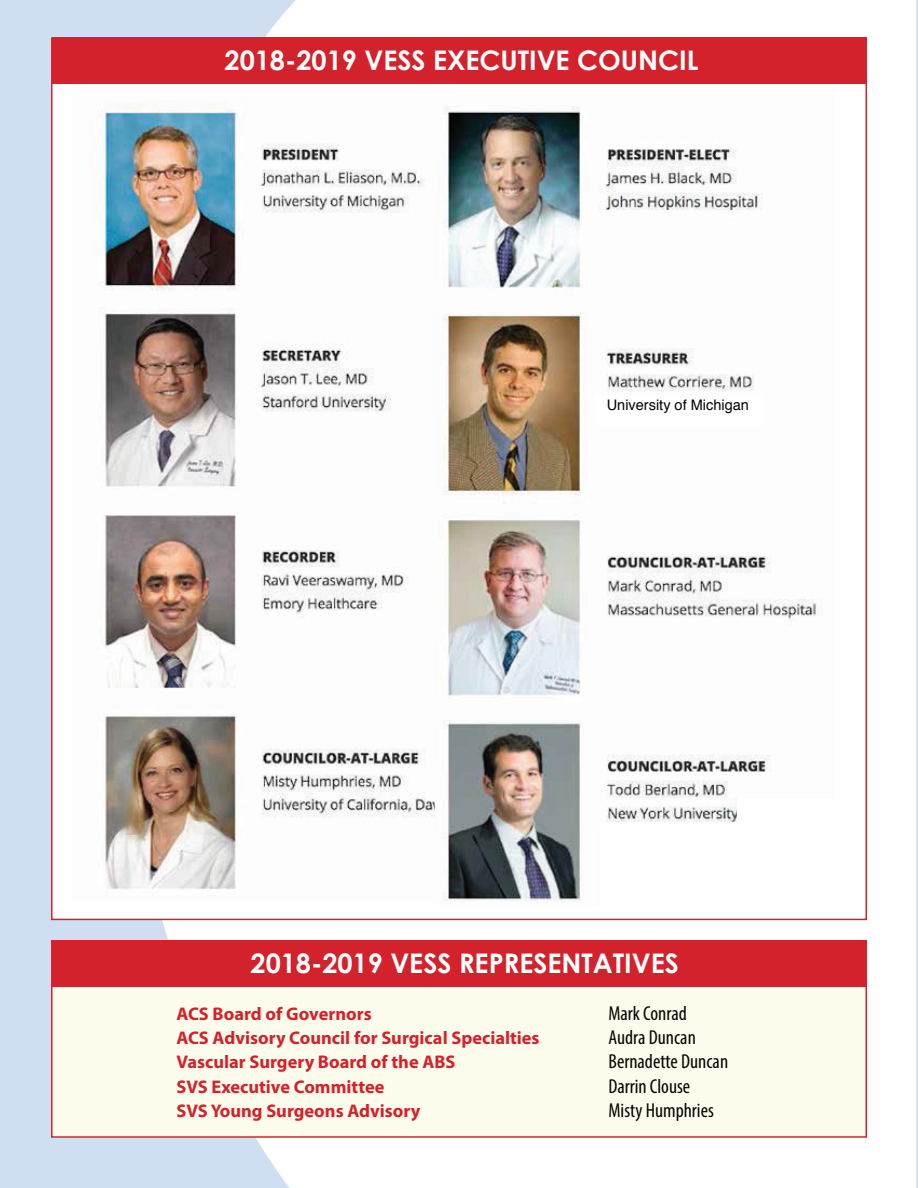
<style>
.page{position:relative;width:918px;height:1188px;background:#fff}
.page>*{position:absolute;margin:0;border:0;box-sizing:border-box;transform-origin:0 0}
.t1{font:700 27px "Century Gothic";color:#fff}
.t2{font:condensed 20.25px "Myriad Pro";color:#040503}
.t3{font:700 18.3px "Myriad Pro";color:#d3222b}
.t4{font:14.55px "Helvetica";color:#040503}
</style>
<div class="page">
<svg style="left:0;top:0;width:324px;height:1188px;background:#d2e0f0"></svg>
<div style="left:51px;top:38px;width:816px;height:882px;background:#fff;border:2px solid #d3222b"></div>
<hr style="left:916px;top:0;width:2px;height:1188px;background:#d3e1f1">
<div style="left:51px;top:986px;width:816px;height:152px;background:#fdfded;border:2px solid #d3222b"></div>
<div style="left:52px;top:38px;width:815px;height:46px;background:#d3222b"></div>
<img style="left:98px;top:103px;width:337px;height:787px">
<img style="left:443px;top:106px;width:378px;height:796px">
<div style="left:600px;top:822px;width:239px;height:85px;background:#fff"></div>
<div style="left:737px;top:798px;width:101px;height:107px;background:#fff"></div>
<div style="left:51px;top:940px;width:816px;height:47px;background:#d3222b"></div>
<div style="left:594px;top:395px;width:170px;height:29px;background:#fff"></div>
<h1 class="t1" style="left:225px;top:43px;width:476px">2018-2019 VESS EXECUTIVE COUNCIL</h1>
<p class="t4" style="left:607px;top:394px;width:144px">University of Michigan</p>
<h1 class="t1" style="left:251px;top:946px;width:430px">2018-2019 VESS REPRESENTATIVES</h1>
<p class="t3" style="left:176px;top:1002px;width:197px">ACS Board of Governors</p>
<p class="t2" style="left:608px;top:1001px;width:80px">Mark Conrad</p>
<p class="t3" style="left:176px;top:1026px;width:365px">ACS Advisory Council for Surgical Specialties</p>
<p class="t2" style="left:608px;top:1025px;width:89px">Audra Duncan</p>
<p class="t3" style="left:176px;top:1050px;width:280px">Vascular Surgery Board of the ABS</p>
<p class="t2" style="left:608px;top:1049px;width:121px">Bernadette Duncan</p>
<p class="t3" style="left:176px;top:1075px;width:209px">SVS Executive Committee</p>
<p class="t2" style="left:608px;top:1074px;width:83px">Darrin Clouse</p>
<p class="t3" style="left:176px;top:1099px;width:245px">SVS Young Surgeons Advisory</p>
<p class="t2" style="left:608px;top:1098px;width:107px">Misty Humphries</p>
</div>
